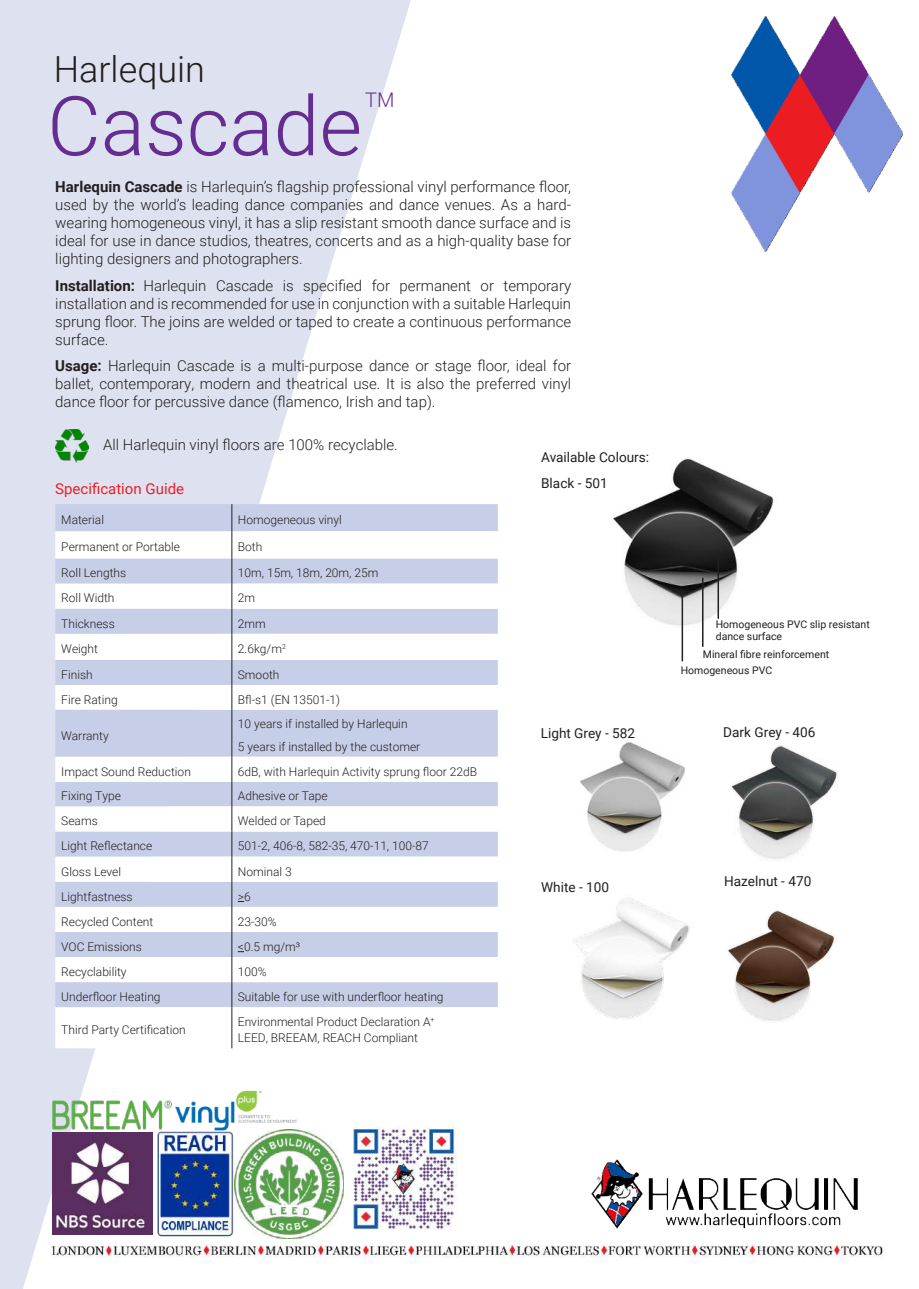
<style>
.page{position:relative;width:919px;height:1289px;background:#fff}
.page>*{position:absolute;margin:0;border:0;box-sizing:border-box;transform-origin:0 0}
.t1{font:300 82.5px "Roboto";color:#652d91}
.t2{font:300 36px "Roboto";color:#231f20}
.t3{font:300 20.1px "Roboto";color:#652d91}
.t4{font:300 15px/18px "Roboto";color:#231f20;text-align:justify}
.t5{font:15px "Roboto";color:#ee1d23}
.t6{font:13.65px "Roboto";color:#231f20}
.t7{font:300 12px/22.5px "Roboto";color:#231f20}
.t8{font:10.5px/12px "Roboto";color:#231f20}
.s1{font-weight:700}
</style>
<div class="page">
<img style="left:727px;top:910px;width:108px;height:112px">
<img style="left:730px;top:745px;width:108px;height:115px">
<img style="left:613px;top:458px;width:161px;height:174px">
<svg style="left:0;top:0;width:411px;height:1288px;fill:#dee2f0"></svg>
<hr style="left:717px;top:549px;width:2px;height:69px;background:#231f20">
<hr style="left:702px;top:577px;width:1px;height:70px;background:#231f20">
<hr style="left:681px;top:592px;width:2px;height:69px;background:#231f20">
<img style="left:580px;top:742px;width:105px;height:109px">
<img style="left:573px;top:897px;width:117px;height:123px">
<div style="left:55px;top:504px;width:442px;height:27px;background:#c7cee7"></div>
<svg style="left:55px;top:531px;width:442px;height:517px"></svg>
<svg style="left:231px;top:504px;width:1px;height:205px"></svg>
<hr style="left:231px;top:709px;width:1px;height:47px;background:#231f20">
<svg style="left:231px;top:756px;width:1px;height:251px"></svg>
<hr style="left:231px;top:1007px;width:1px;height:41px;background:#231f20">
<img style="left:591px;top:1159px;width:266px;height:69px">
<img style="left:731px;top:16px;width:172px;height:236px">
<img style="left:52px;top:1240px;width:831px;height:48px">
<img style="left:52px;top:1100px;width:120px;height:29px">
<img style="left:237px;top:1129px;width:106px;height:108px">
<img style="left:175px;top:1090px;width:122px;height:40px">
<img style="left:150px;top:1124px;width:87px;height:113px">
<img style="left:52px;top:1132px;width:100px;height:102px">
<img style="left:55px;top:429px;width:33px;height:33px">
<img style="left:347px;top:1126px;width:110px;height:107px">
<h2 class="t2" style="left:54px;top:55px;width:153px">Harlequin</h2>
<h1 class="t1" style="left:47px;top:93px;width:316px">Cascade</h1>
<p class="t4" style="left:55px;top:177px;width:517px"><span class="s1">Harlequin Cascade</span> is Harlequin’s flagship professional vinyl performance floor, used by the world’s leading dance companies and dance venues. As a hard&shy;wearing homogeneous vinyl, it has a slip resistant smooth dance surface and is ideal for use in dance studios, theatres, concerts and as a high-quality base for lighting designers and photographers.</p>
<p class="t4" style="left:55px;top:276px;width:517px"><span class="s1">Installation:</span> Harlequin Cascade is specified for permanent or temporary installation and is recommended for use in conjunction with a suitable Harlequin sprung floor. The joins are welded or taped to create a continuous performance surface.</p>
<p class="t4" style="left:55px;top:356px;width:517px"><span class="s1">Usage:</span> Harlequin Cascade is a multi-purpose dance or stage floor, ideal for ballet, contemporary, modern and theatrical use. It is also the preferred vinyl dance floor for percussive dance (flamenco, Irish and tap).</p>
<h3 class="t3" style="left:365px;top:92px;width:31px">TM</h3>
<p class="t4" style="left:103px;top:435px;width:296px">All Harlequin vinyl floors are 100% recyclable.</p>
<p class="t5" style="left:55px;top:478px;width:130px">Specification Guide</p>
<p class="t7" style="left:61px;top:508px;width:44px">Material</p>
<p class="t7" style="left:238px;top:508px;width:105px">Homogeneous vinyl</p>
<p class="t7" style="left:61px;top:535px;width:120px">Permanent or Portable</p>
<p class="t7" style="left:238px;top:535px;width:26px">Both</p>
<p class="t7" style="left:61px;top:561px;width:66px">Roll Lengths</p>
<p class="t7" style="left:238px;top:561px;width:142px">10m, 15m, 18m, 20m, 25m</p>
<p class="t7" style="left:61px;top:586px;width:55px">Roll Width</p>
<p class="t7" style="left:238px;top:586px;width:19px">2m</p>
<p class="t7" style="left:61px;top:611px;width:55px">Thickness</p>
<p class="t7" style="left:238px;top:611px;width:29px">2mm</p>
<p class="t7" style="left:61px;top:637px;width:38px">Weight</p>
<p class="t7" style="left:238px;top:637px;width:49px">2.6kg/m<sup>2</sup></p>
<p class="t7" style="left:61px;top:662px;width:33px">Finish</p>
<p class="t7" style="left:238px;top:662px;width:43px">Smooth</p>
<p class="t7" style="left:61px;top:687px;width:58px">Fire Rating</p>
<p class="t7" style="left:238px;top:687px;width:104px">Bfl-s1 (EN 13501-1)</p>
<p class="t7" style="left:61px;top:723px;width:49px">Warranty</p>
<p class="t7" style="left:238px;top:712px;width:184px">10 years if installed by Harlequin<br>5 years if installed by the customer</p>
<p class="t7" style="left:61px;top:759px;width:131px">Impact Sound Reduction</p>
<p class="t7" style="left:238px;top:759px;width:241px">6dB, with Harlequin Activity sprung floor 22dB</p>
<p class="t7" style="left:61px;top:784px;width:61px">Fixing Type</p>
<p class="t7" style="left:238px;top:784px;width:91px">Adhesive or Tape</p>
<p class="t7" style="left:61px;top:809px;width:38px">Seams</p>
<p class="t7" style="left:238px;top:809px;width:90px">Welded or Taped</p>
<p class="t7" style="left:61px;top:834px;width:93px">Light Reflectance</p>
<p class="t7" style="left:238px;top:834px;width:192px">501-2, 406-8, 582-35, 470-11, 100-87</p>
<p class="t7" style="left:61px;top:859px;width:61px">Gloss Level</p>
<p class="t7" style="left:238px;top:859px;width:55px">Nominal 3</p>
<p class="t7" style="left:61px;top:884px;width:73px">Lightfastness</p>
<p class="t7" style="left:238px;top:886px;width:14px">&gt;6</p>
<p class="t7" style="left:61px;top:909px;width:93px">Recycled Content</p>
<p class="t7" style="left:238px;top:909px;width:40px">23-30%</p>
<p class="t7" style="left:61px;top:934px;width:82px">VOC Emissions</p>
<p class="t7" style="left:238px;top:936px;width:64px">&lt;0.5 mg/m³</p>
<p class="t7" style="left:61px;top:959px;width:67px">Recyclability</p>
<p class="t7" style="left:238px;top:959px;width:30px">100%</p>
<p class="t7" style="left:61px;top:985px;width:101px">Underfloor Heating</p>
<p class="t7" style="left:238px;top:985px;width:207px">Suitable for use with underfloor heating</p>
<p class="t7" style="left:61px;top:1018px;width:126px">Third Party Certification</p>
<p class="t7" style="left:238px;top:1012px;width:198px;line-height:16.5px">Environmental Product Declaration A<sup>+<br></sup>LEED, BREEAM, REACH Compliant</p>
<p class="t6" style="left:541px;top:447px;width:109px">Available Colours:</p>
<p class="t6" style="left:541px;top:478px;width:68px">Black - 501</p>
<p class="t6" style="left:540px;top:727px;width:96px">Light Grey - 582</p>
<p class="t6" style="left:541px;top:881px;width:69px">White - 100</p>
<p class="t8" style="left:715px;top:619px;width:155px">Homogeneous PVC slip resistant dance surface</p>
<p class="t8" style="left:680px;top:646px;width:150px;line-height:15.3px;text-indent:22px">Mineral fibre reinforcement<br>Homogeneous PVC</p>
<p class="t6" style="left:723px;top:726px;width:94px">Dark Grey - 406</p>
<p class="t6" style="left:724px;top:876px;width:89px">Hazelnut - 470</p>
</div>
